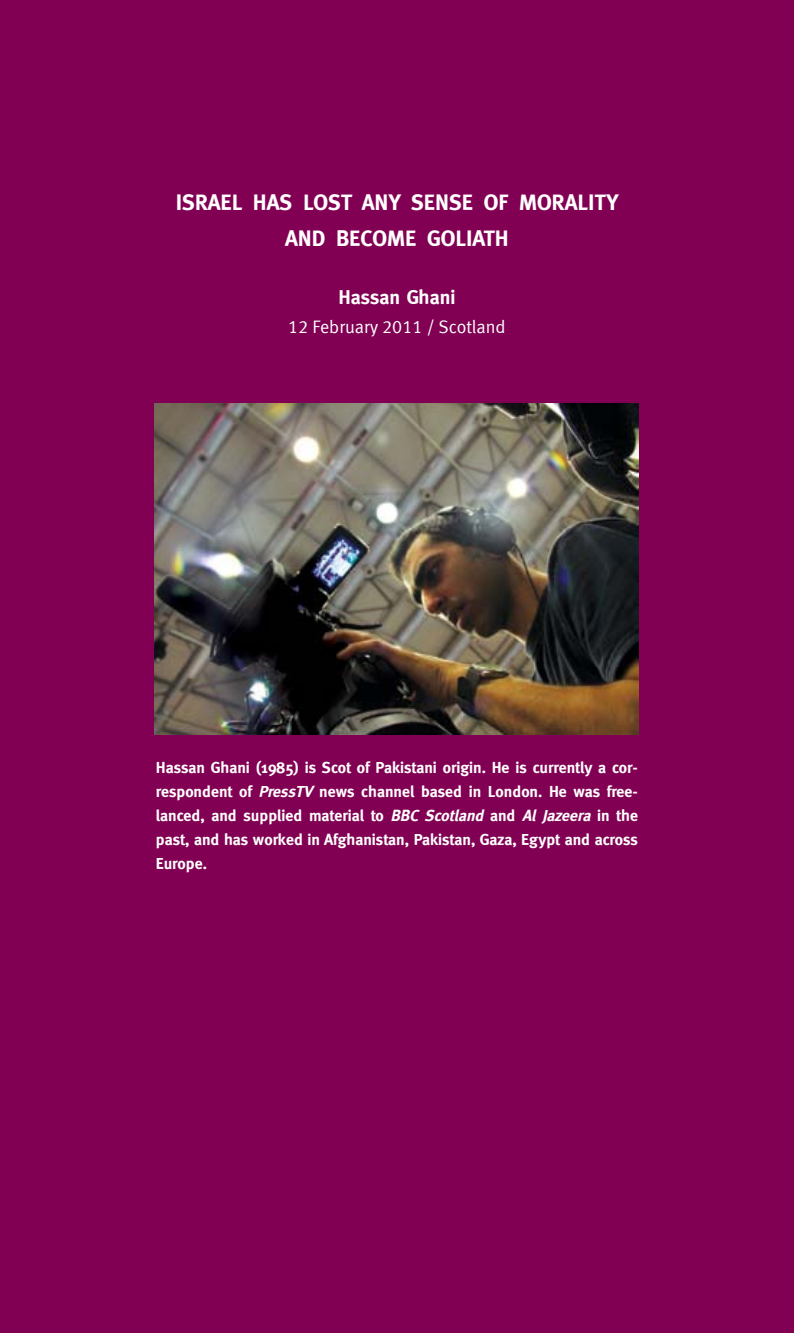
<style>
.page{position:relative;width:794px;height:1333px;background:#fff}
.page>*{position:absolute;margin:0;border:0;box-sizing:border-box;transform-origin:0 0}
.t1{font:22.4px/36px "Meta Bold Z";color:#fff;text-align:center}
.t2{font:20px "Meta Bold Z";color:#fff}
.t3{font:18px "Meta Regular Z";color:#fff}
.t4{font:16px/24px "Meta Bold Z";color:#fff;text-align:justify}
.s1{font-style:italic}
</style>
<div class="page">
<div style="left:0;top:0;width:794px;height:1332px;background:#820053"></div>
<img style="left:155px;top:403px;width:484px;height:331px">
<p class="t1" style="left:176px;top:184px;width:444px">ISRAEL HAS LOST ANY SENSE OF MORALITY<br>AND BECOME GOLIATH</p>
<p class="t2" style="left:338px;top:285px;width:118px">Hassan Ghani</p>
<p class="t3" style="left:288px;top:316px;width:219px">12 February 2011 / Scotland</p>
<p class="t4" style="left:156px;top:755px;width:483px">Hassan Ghani (1985) is Scot of Pakistani origin. He is currently a cor&shy;respondent of <span class="s1">PressTV</span> news channel based in London. He was free&shy;lanced, and supplied material to <span class="s1">BBC Scotland</span> and <span class="s1">Al Jazeera</span> in the past, and has worked in Afghanistan, Pakistan, Gaza, Egypt and across Europe.</p>
</div>
